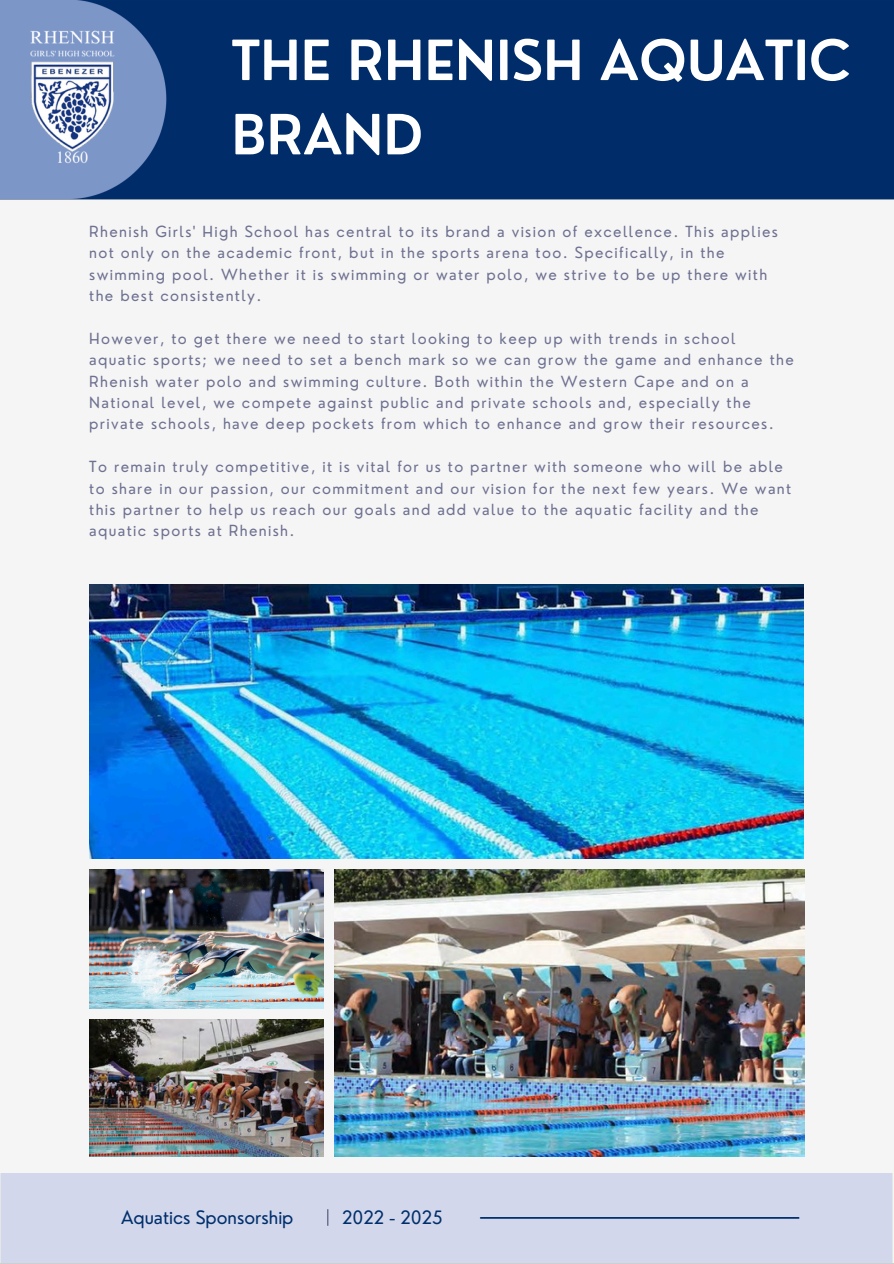
<style>
.page{position:relative;width:894px;height:1264px;background:#fff}
.page>*{position:absolute;margin:0;border:0;box-sizing:border-box;transform-origin:0 0}
.t1{font:600 54px/74.2px "Nourd";color:#fff}
.t2{font:18px "Nourd";color:#002f6c}
.t3{font:15px/21.3px "Nourd";letter-spacing:.09em;color:#6e7191}
</style>
<div class="page">
<div style="left:0;top:584px;width:893px;height:679px;background:#f5f5f5"></div>
<img style="left:89px;top:584px;width:713px;height:275px">
<img style="left:89px;top:870px;width:234px;height:138px">
<img style="left:89px;top:1019px;width:234px;height:137px">
<img style="left:334px;top:870px;width:469px;height:286px">
<div style="left:0;top:0;width:893px;height:200px;background:#002d69"></div>
<div style="left:0;top:1173px;width:892px;height:88px;background:#d2d7eb"></div>
<svg style="left:327px;top:1209px;width:1px;height:16px"></svg>
<img style="left:474px;top:1217px;width:329px;height:1px">
<img style="left:0;top:25px;width:143px;height:143px">
<p class="t1" style="left:231px;top:23px;width:620px">THE RHENISH AQUATIC<br>BRAND</p>
<p class="t3" style="left:89px;top:221px;width:690px">Rhenish Girls' High School has central to its brand a vision of excellence. This applies</p>
<p class="t3" style="left:89px;top:242px;width:636px">not only on the academic front, but in the sports arena too. Specifically, in the</p>
<p class="t3" style="left:89px;top:263px;width:679px">swimming pool. Whether it is swimming or water polo, we strive to be up there with</p>
<p class="t3" style="left:89px;top:285px;width:174px">the best consistently.</p>
<p class="t3" style="left:89px;top:328px;width:706px">However, to get there we need to start looking to keep up with trends in school aquatic sports; we need to set a bench mark so we can grow the game and enhance the Rhenish water polo and swimming culture. Both within the Western Cape and on a National level, we compete against public and private schools and, especially the private schools, have deep pockets from which to enhance and grow their resources.</p>
<p class="t3" style="left:89px;top:456px;width:695px">To remain truly competitive, it is vital for us to partner with someone who will be able</p>
<h2 class="t3" style="left:89px;top:477px;width:703px">to share in our passion, our commitment and our vision for the next few years. We want this partner to help us reach our goals and add value to the aquatic facility and the aquatic sports at Rhenish.</h2>
<p class="t2" style="left:121px;top:1206px;width:174px">Aquatics Sponsorship</p>
<h2 class="t2" style="left:342px;top:1206px;width:102px">2022 - 2025</h2>
</div>
